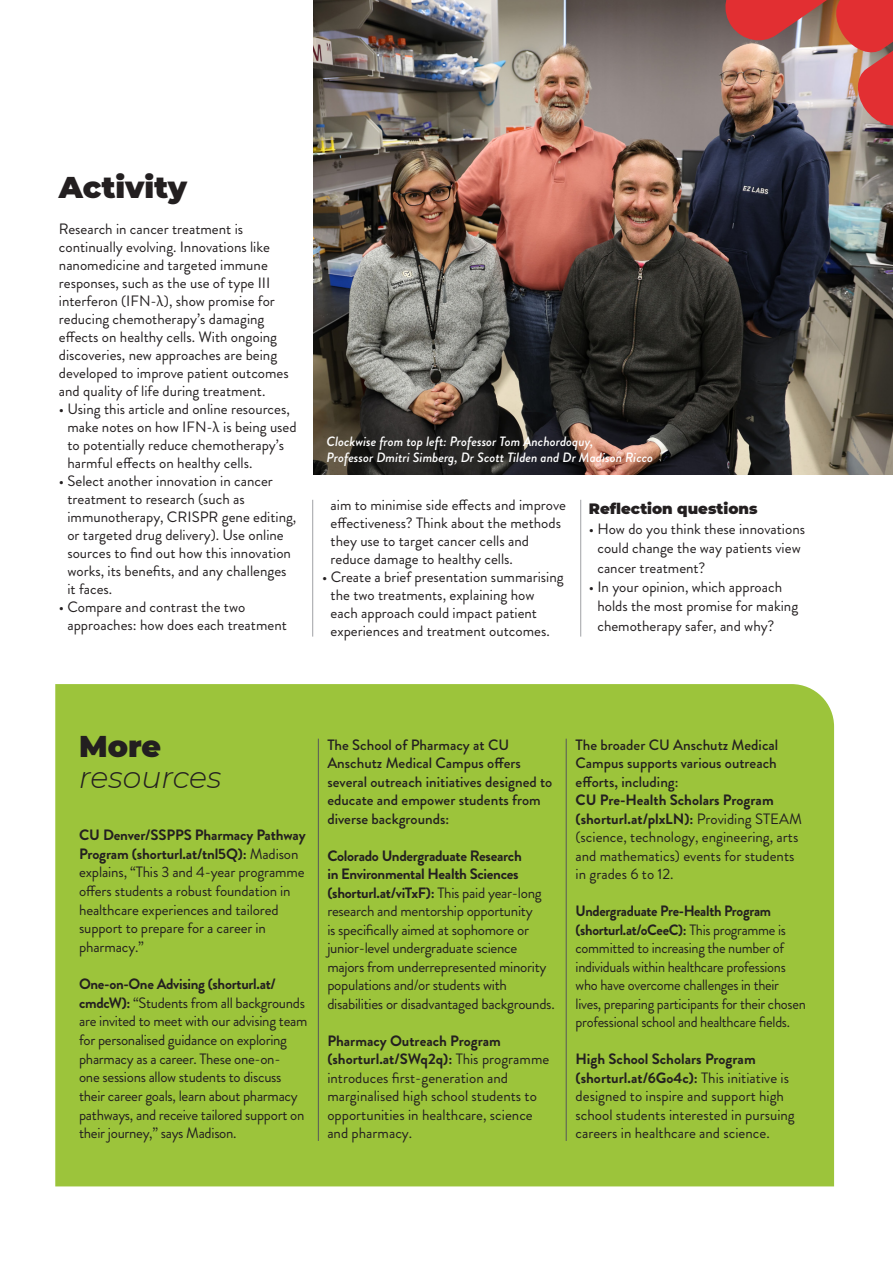
<style>
.page{position:relative;width:893px;height:1263px;background:#fff}
.page>*{position:absolute;margin:0;border:0;box-sizing:border-box;transform-origin:0 0}
.t1{font:900 30px "Montserrat";color:#231f20}
.t2{font:italic 300 30px "Montserrat";color:#231f20}
.t3{font:15px/18px "Brandon Grotesque";color:#231f20}
.t4{font:15px/18.6px "Brandon Grotesque";letter-spacing:-.02em;color:#231f20}
.t5{font:15px/18.5px "Brandon Grotesque";letter-spacing:-.02em;color:#231f20;scale:.96 1}
.t6{font:500 15px/18.5px "Brandon Grotesque";color:#231f20}
.t7{font:900 15px "Montserrat";color:#231f20}
.t8{font:italic 500 13.5px/16.2px "Brandon Grotesque";color:#fff}
.s1{font-family:"Minion Pro"}
.s2{font-weight:700}
</style>
<div class="page">
<img style="left:313px;top:0;width:580px;height:475px">
<img style="left:721px;top:0;width:172px;height:130px">
<hr style="left:312px;top:500px;width:1px;height:137px;background:#a0a1a5">
<hr style="left:580px;top:500px;width:1px;height:137px;background:#a0a1a5">
<div style="left:55px;top:684px;width:779px;height:502px;background:#9cc43b"></div>
<hr style="left:566px;top:739px;width:1px;height:402px;background:#57585a">
<hr style="left:318px;top:739px;width:1px;height:402px;background:#57585a">
<p class="t1" style="left:59px;top:165px;width:130px">Activity</p>
<p class="t3" style="left:59px;top:220px;width:231px">Research in cancer treatment is continually evolving. Innovations like nanomedicine and targeted immune responses, such as the use of type III interferon (IFN-<span class="s1">λ</span>), show promise for reducing chemotherapy’s damaging effects on healthy cells. With ongoing discoveries, new approaches are being developed to improve patient outcomes and quality of life during treatment.</p>
<p class="t3" style="left:59px;top:400px;width:233px">• Using this article and online resources,</p>
<p class="t3" style="left:67px;top:418px;width:231px">make notes on how IFN-<span class="s1">λ</span> is being used to potentially reduce chemotherapy’s harmful effects on healthy cells.</p>
<p class="t3" style="left:59px;top:472px;width:216px">• Select another innovation in cancer</p>
<p class="t3" style="left:67px;top:490px;width:231px">treatment to research (such as immunotherapy, CRISPR gene editing, or targeted drug delivery). Use online sources to find out how this innovation works, its benefits, and any challenges it faces.</p>
<p class="t3" style="left:59px;top:598px;width:188px">• Compare and contrast the two</p>
<p class="t3" style="left:67px;top:616px;width:221px">approaches: how does each treatment</p>
<p class="t8" style="left:327px;top:433px;width:328px">Clockwise from top left: Professor Tom Anchordoquy,<br>Professor Dmitri Simberg, Dr Scott Tilden and Dr Madison Ricco</p>
<p class="t3" style="left:331px;top:496px;width:237px">aim to minimise side effects and improve effectiveness? Think about the methods they use to target cancer cells and reduce damage to healthy cells.</p>
<p class="t3" style="left:322px;top:568px;width:243px">• Create a brief presentation summarising</p>
<p class="t3" style="left:331px;top:586px;width:221px">the two treatments, explaining how each approach could impact patient experiences and treatment outcomes.</p>
<p class="t7" style="left:589px;top:498px;width:170px">Reflection questions</p>
<p class="t3" style="left:589px;top:520px;width:218px">• How do you think these innovations</p>
<p class="t3" style="left:597px;top:538px;width:205px;line-height:19.4px">could change the way patients view cancer treatment?</p>
<p class="t3" style="left:589px;top:578px;width:195px">• In your opinion, which approach</p>
<p class="t3" style="left:597px;top:597px;width:202px;line-height:19.4px">holds the most promise for making chemotherapy safer, and why?</p>
<p class="t1" style="left:79px;top:723px;width:84px">More</p>
<p class="t2" style="left:79px;top:757px;width:144px">resources</p>
<p class="t3" style="left:79px;top:826px;width:228px;line-height:18.6px"><span class="s2">CU Denver/SSPPS Pharmacy Pathway Program (shorturl.at/tnl5Q):</span> Madison explains, “This 3 and 4-year programme offers students a robust foundation in healthcare experiences and tailored support to prepare for a career in pharmacy.”</p>
<p class="t4" style="left:79px;top:975px;width:230px"><span class="s2">One-on-One Advising (shorturl.at/ cmdcW):</span> “Students from all backgrounds are invited to meet with our advising team for personalised guidance on exploring pharmacy as a career. These one-on-<br>one sessions allow students to discuss their career goals, learn about pharmacy pathways, and receive tailored support on their journey,” says Madison.</p>
<p class="t6" style="left:327px;top:736px;width:227px">The School of Pharmacy at CU<br>Anschutz Medical Campus offers several outreach initiatives designed to educate and empower students from diverse backgrounds:</p>
<p class="t4" style="left:327px;top:847px;width:229px"><span class="s2">Colorado Undergraduate Research<br>in Environmental Health Sciences (shorturl.at/viTxF):</span> This paid year-long research and mentorship opportunity<br>is specifically aimed at sophomore or junior-level undergraduate science majors from underrepresented minority populations and/or students with disabilities or disadvantaged backgrounds.</p>
<p class="t3" style="left:327px;top:1032px;width:223px;line-height:18.5px"><span class="s2">Pharmacy Outreach Program (shorturl.at/SWq2q):</span> This programme introduces first-generation and marginalised high school students to opportunities in healthcare, science and pharmacy.</p>
<p class="t6" style="left:576px;top:736px;width:204px;text-align:justify">The broader CU Anschutz Medical Campus supports various outreach efforts, including:</p>
<p class="t3" style="left:576px;top:791px;width:228px;line-height:18.5px"><span class="s2">CU Pre-Health Scholars Program (shorturl.at/plxLN):</span> Providing STEAM (science, technology, engineering, arts and mathematics) events for students in grades 6 to 12.</p>
<p class="t5" style="left:576px;top:902px;width:241px"><span class="s2">Undergraduate Pre-Health Program (shorturl.at/oCeeC):</span> This programme is committed to increasing the number of individuals within healthcare professions who have overcome challenges in their lives, preparing participants for their chosen professional school and healthcare fields.</p>
<p class="t3" style="left:576px;top:1050px;width:221px;line-height:18.5px"><span class="s2">High School Scholars Program (shorturl.at/6Go4c):</span> This initiative is designed to inspire and support high school students interested in pursuing careers in healthcare and science.</p>
</div>
